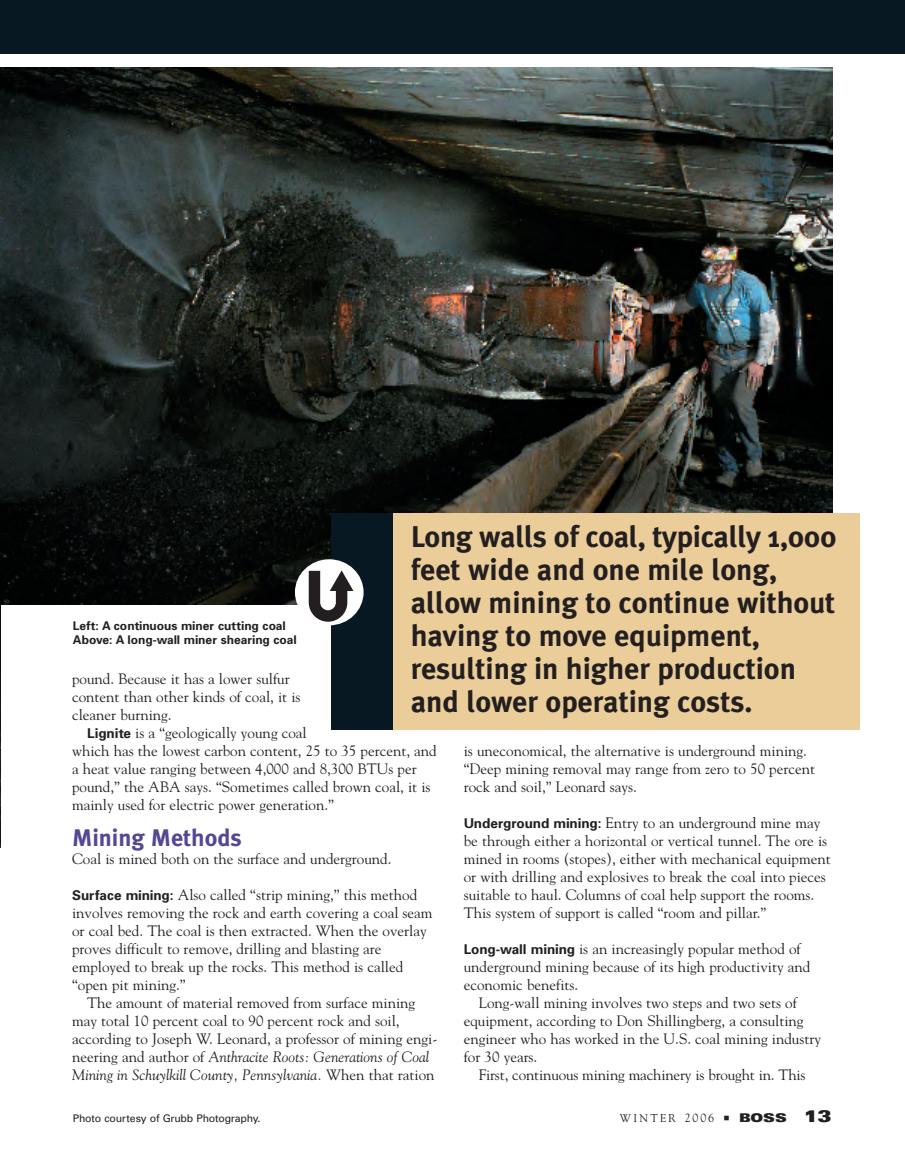
<style>
.page{position:relative;width:905px;height:1175px;background:#fff}
.page>*{position:absolute;margin:0;border:0;box-sizing:border-box;transform-origin:0 0}
.t1{font:700 30px/33px "Meta Plus";color:#231f20}
.t2{font:700 24px "Meta Plus";color:#554793}
.t3{font:15px/18px "Goudy";color:#231f20}
.t4{font:700 12px/14.4px "Univers";color:#231f20}
.t5{font:900 expanded 12px "Univers";color:#231f20}
.t6{font:11.25px "Goudy";letter-spacing:.2em;color:#231f20}
.t7{font:10.5px "Univers";letter-spacing:-.02em;color:#231f20}
.s1{font-family:"Univers";font-weight:700;font-size:13.5px}
.s2{font-style:italic}
.s3{font-size:12px}
.s4{font-size:16.5px}
</style>
<div class="page">
<img style="left:0;top:604px;width:1px;height:243px">
<img style="left:0;top:68px;width:832px;height:536px">
<div style="left:390px;top:513px;width:469px;height:217px;background:#eacd99"></div>
<div style="left:331px;top:513px;width:62px;height:217px;background:#071822"></div>
<div style="left:295px;top:559px;width:68px;height:66px;background:#fff;border-radius:50%"></div>
<div style="left:0;top:0;width:904px;height:54px;background:#071822"></div>
<svg style="left:309px;top:570px;width:44px;height:51px"></svg>
<h1 class="t1" style="left:411px;top:520px;width:427px">Long walls of coal, typically 1,000 feet wide and one mile long, allow mining to continue without having to move equipment, resulting in higher production and lower operating costs.</h1>
<p class="t4" style="left:73px;top:619px;width:225px">Left: A continuous miner cutting coal<br>Above: A long-wall miner shearing coal</p>
<p class="t3" style="left:72px;top:670px;width:230px">pound. Because it has a lower sulfur content than other kinds of coal, it is cleaner burning.</p>
<p class="t3" style="left:72px;top:724px;width:366px;text-indent:15px"><span class="s1">Lignite</span> is a “geologically young coal<br>which has the lowest carbon content, 25 to 35 percent, and a heat value ranging between 4,000 and 8,300 BTUs per pound,” the ABA says. “Sometimes called brown coal, it is mainly used for electric power generation.”</p>
<h2 class="t2" style="left:72px;top:824px;width:171px">Mining Methods</h2>
<p class="t3" style="left:72px;top:850px;width:321px">Coal is mined both on the surface and underground.</p>
<p class="t3" style="left:72px;top:886px;width:362px"><span class="s1">Surface mining:</span> Also called “strip mining,” this method involves removing the rock and earth covering a coal seam or coal bed. The coal is then extracted. When the overlay proves difficult to remove, drilling and blasting are employed to break up the rocks. This method is called “open pit mining.”</p>
<p class="t3" style="left:72px;top:994px;width:367px;text-indent:15px">The amount of material removed from surface mining may total 10 percent coal to 90 percent rock and soil, according to Joseph W. Leonard, a professor of mining engi&shy;neering and author of <span class="s2">Anthracite Roots: Generations of Coal Mining in Schuylkill County, Pennsylvania.</span> When that ration</p>
<p class="t3" style="left:464px;top:742px;width:353px">is uneconomical, the alternative is underground mining. “Deep mining removal may range from zero to 50 percent rock and soil,” Leonard says.</p>
<p class="t3" style="left:464px;top:814px;width:368px"><span class="s1">Underground mining:</span> Entry to an underground mine may be through either a horizontal or vertical tunnel. The ore is mined in rooms (stopes), either with mechanical equipment or with drilling and explosives to break the coal into pieces suitable to haul. Columns of coal help support the rooms.<br>This system of support is called “room and pillar.”</p>
<p class="t3" style="left:464px;top:940px;width:348px"><span class="s1">Long-wall mining</span> is an increasingly popular method of underground mining because of its high productivity and economic benefits.</p>
<p class="t3" style="left:464px;top:994px;width:359px;text-indent:15px">Long-wall mining involves two steps and two sets of equipment, according to Don Shillingberg, a consulting engineer who has worked in the U.S. coal mining industry for 30 years.</p>
<p class="t3" style="left:478px;top:1066px;width:328px">First, continuous mining machinery is brought in. This</p>
<p class="t7" style="left:73px;top:1114px;width:189px">Photo courtesy of Grubb Photography.</p>
<p class="t6" style="left:619px;top:1111px;width:96px">WINTER <span class="s3">2006</span></p>
<p class="t5" style="left:739px;top:1113px;width:94px">BOSS <span class="s4">13</span></p>
</div>
